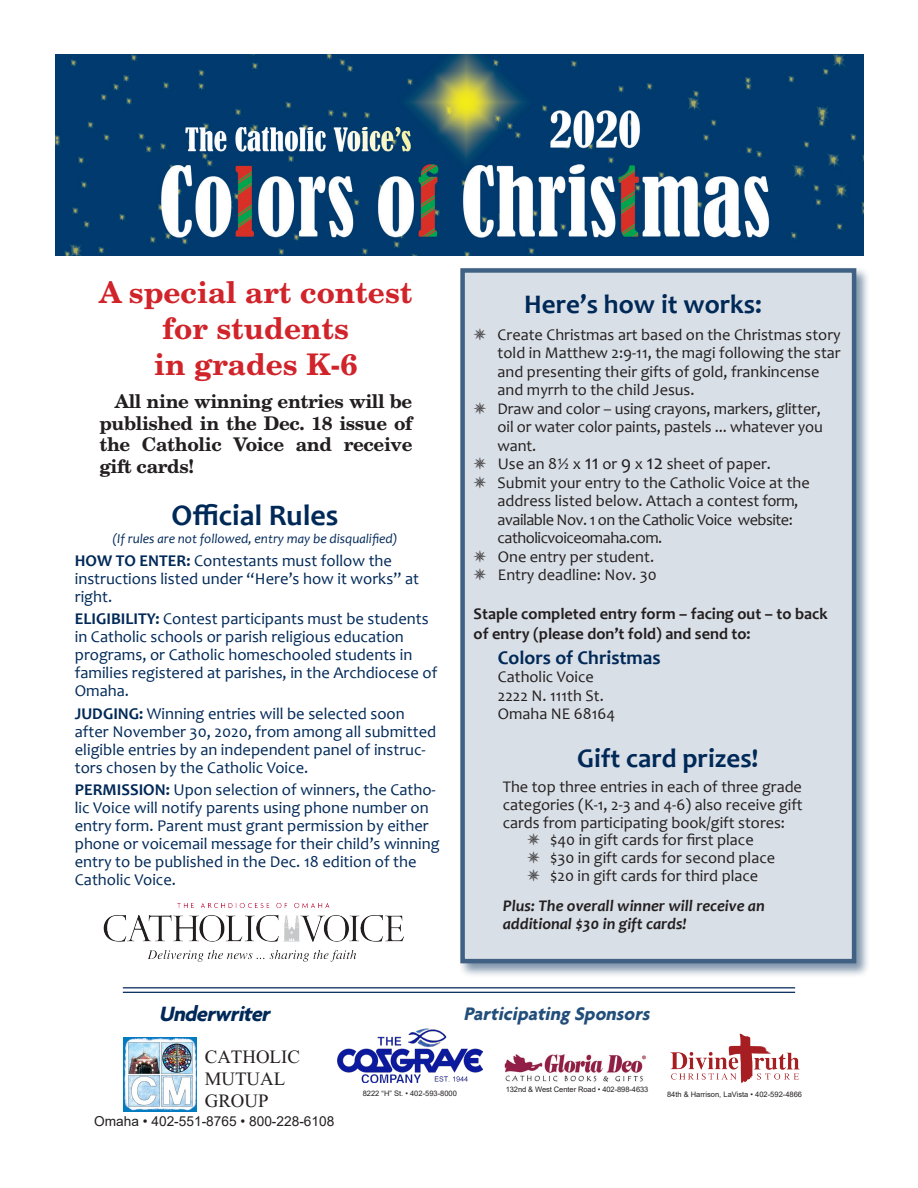
<style>
.page{position:relative;width:918px;height:1188px;background:#fff}
.page>*{position:absolute;margin:0;border:0;box-sizing:border-box;transform-origin:0 0}
.t1{font:700 30px "Candara";color:#002958}
.t2{font:700 29.7px/35.7px "New Brunswick";color:#d1232a;text-align:center}
.t3{font:700 27px "Candara";color:#002958}
.t4{font:italic 700 22.35px "Agenda";color:#002958}
.t5{font:italic 700 19.65px "Agenda";color:#224e79}
.t6{font:700 19.5px "Candara";color:#002958}
.t7{font:700 18.75px/21.9px "New Brunswick";letter-spacing:-.02em;color:#231f20;text-align:justify}
.t8{font:18.75px/22px "Times New Roman";color:#231f20}
.t9{font:16.5px/18px "Candara";color:#002958}
.t10{font:16.35px/18.5px "Candara";color:#231f20}
.t11{font:700 16.35px/20.4px "Candara";color:#231f20}
.t12{font:italic 700 16.35px "Candara";color:#231f20}
.t13{font:13.65px "Arial";color:#231f20}
.t14{font:italic 13.5px "Candara";color:#002958}
.t15{font:7.5px "Arial";color:#231f20}
.s1{font-weight:700}
.s2{font-size:20.4px}
.s3{font-size:19.05px}
</style>
<div class="page">
<div style="left:458px;top:266px;width:413px;height:712px;background:#002c59;opacity:.5"></div>
<div style="left:460px;top:268px;width:396px;height:695px;background:#d9dfe6;border:4px solid #406183"></div>
<img style="left:103px;top:903px;width:301px;height:59px">
<hr style="left:123px;top:992px;width:672px;height:1px;background:#002958">
<hr style="left:123px;top:987px;width:672px;height:1px;background:#002958">
<img style="left:504px;top:1054px;width:142px;height:28px">
<img style="left:670px;top:1033px;width:130px;height:50px">
<img style="left:338px;top:1029px;width:144px;height:54px">
<img style="left:55px;top:54px;width:809px;height:202px">
<img style="left:123px;top:1037px;width:74px;height:74px">
<p class="t2" style="left:99px;top:274px;width:315px">A special art contest for students<br>in grades K-6</p>
<p class="t7" style="left:99px;top:389px;width:315px;text-indent:15px">All nine winning entries will be published in the Dec. 18 issue of the Catholic Voice and receive gift cards!</p>
<p class="t1" style="left:172px;top:497px;width:168px">Official Rules</p>
<p class="t14" style="left:112px;top:530px;width:287px">(If rules are not followed, entry may be disqualified)</p>
<p class="t9" style="left:75px;top:551px;width:346px"><span class="s1">HOW TO ENTER:</span> Contestants must follow the instructions listed under “Here’s how it works” at right.</p>
<p class="t9" style="left:75px;top:610px;width:364px"><span class="s1">ELIGIBILITY:</span> Contest participants must be students in Catholic schools or parish religious education programs, or Catholic homeschooled students in families registered at parishes, in the Archdiocese of Omaha.</p>
<p class="t9" style="left:75px;top:704px;width:363px"><span class="s1">JUDGING:</span> Winning entries will be selected soon after November 30, 2020, from among all submitted eligible entries by an independent panel of instruc&shy;tors chosen by the Catholic Voice.</p>
<p class="t9" style="left:75px;top:781px;width:366px"><span class="s1">PERMISSION:</span> Upon selection of winners, the Catho&shy;lic Voice will notify parents using phone number on entry form. Parent must grant permission by either phone or voicemail message for their child’s winning entry to be published in the Dec. 18 edition of the Catholic Voice.</p>
<p class="t3" style="left:524px;top:287px;width:239px">Here’s how it works:</p>
<p class="t10" style="left:498px;top:325px;width:345px">Create Christmas art based on the Christmas story told in Matthew 2:9-11, the magi following the star and presenting their gifts of gold, frankincense and myrrh to the child Jesus.</p>
<p class="t10" style="left:498px;top:399px;width:327px;text-align:justify">Draw and color – using crayons, markers, glitter, oil or water color paints, pastels ... whatever you want.</p>
<p class="t10" style="left:498px;top:454px;width:275px">Use an 8½ x <span class="s2">11</span> or <span class="s3">9</span> x <span class="s2">12</span> sheet of paper.</p>
<p class="t10" style="left:498px;top:473px;width:314px">Submit your entry to the Catholic Voice at the address listed below. Attach a contest form, available Nov. 1 on the Catholic Voice website: catholicvoiceomaha.com.</p>
<p class="t10" style="left:498px;top:547px;width:158px">One entry per student.</p>
<p class="t10" style="left:498px;top:565px;width:160px">Entry deadline: Nov. 30</p>
<p class="t11" style="left:474px;top:603px;width:356px">Staple completed entry form – facing out – to back of entry (please don’t fold) and send to:</p>
<p class="t6" style="left:498px;top:645px;width:164px">Colors of Christmas</p>
<p class="t10" style="left:498px;top:667px;width:97px">Catholic Voice</p>
<p class="t10" style="left:498px;top:686px;width:107px">2222 N. 111th St.</p>
<p class="t10" style="left:498px;top:704px;width:119px">Omaha NE 68164</p>
<p class="t3" style="left:577px;top:741px;width:183px">Gift card prizes!</p>
<p class="t10" style="left:503px;top:778px;width:302px;line-height:17.7px">The top three entries in each of three grade categories (K-1, 2-3 and 4-6) also receive gift</p>
<p class="t10" style="left:503px;top:813px;width:284px">cards from participating book/gift stores:</p>
<p class="t10" style="left:550px;top:831px;width:205px">$40 in gift cards for first place</p>
<p class="t10" style="left:550px;top:848px;width:226px">$30 in gift cards for second place</p>
<p class="t10" style="left:550px;top:866px;width:209px">$20 in gift cards for third place</p>
<p class="t12" style="left:503px;top:896px;width:264px">Plus: The overall winner will receive an</p>
<p class="t12" style="left:503px;top:913px;width:185px">additional $30 in gift cards!</p>
<p class="t4" style="left:159px;top:1000px;width:117px">Underwriter</p>
<p class="t5" style="left:463px;top:1002px;width:192px">Participating Sponsors</p>
<p class="t8" style="left:205px;top:1045px;width:97px">CATHOLIC<br>MUTUAL<br>GROUP</p>
<p class="t13" style="left:94px;top:1112px;width:242px">Omaha • 402-551-8765 • 800-228-6108</p>
<p class="t15" style="left:506px;top:1084px;width:144px">132nd &amp; West Center Road • 402-898-4633</p>
<p class="t15" style="left:363px;top:1088px;width:96px">8222 “H” St. • 402-593-8000</p>
<p class="t15" style="left:667px;top:1089px;width:137px">84th &amp; Harrison, LaVista • 402-592-4866</p>
</div>
